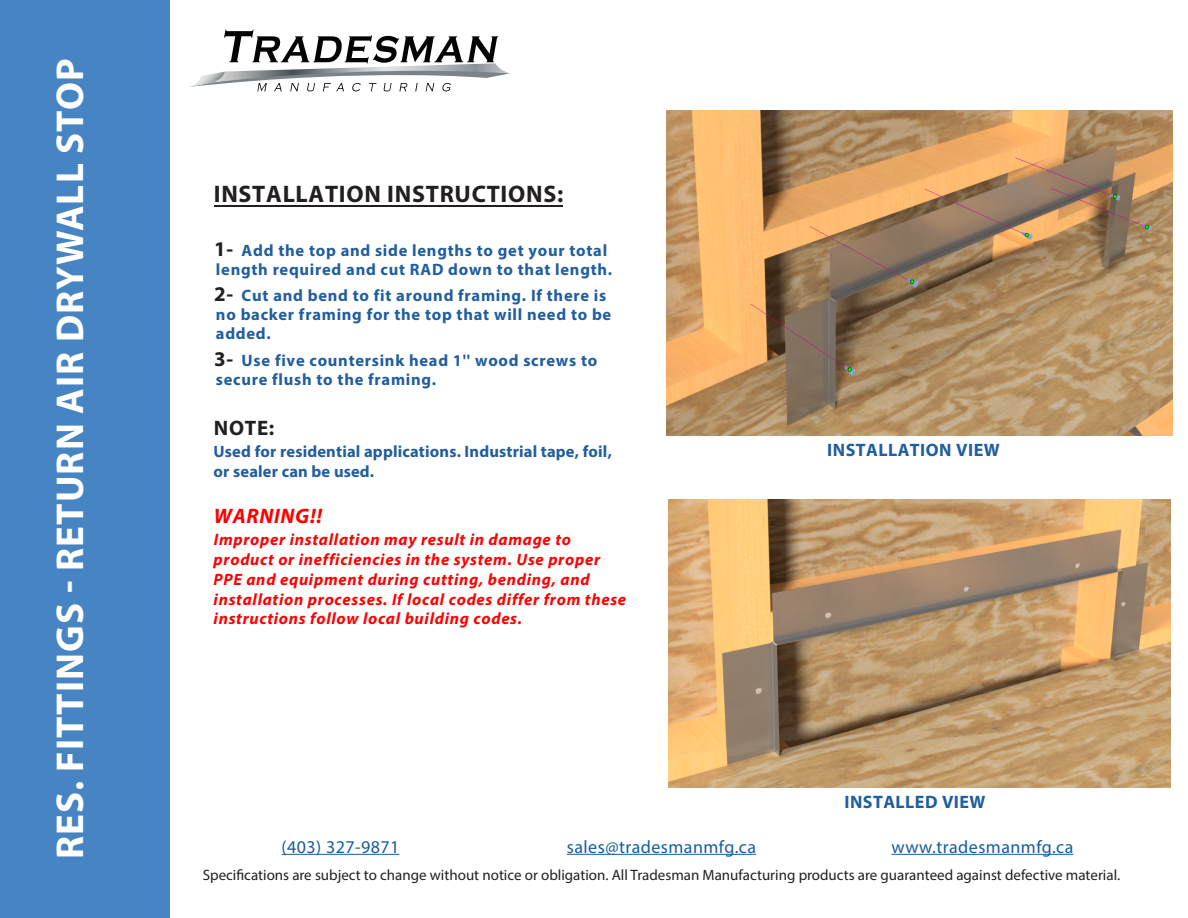
<style>
.page{position:relative;width:1188px;height:918px;background:#fff}
.page>*{position:absolute;margin:0;border:0;box-sizing:border-box;transform-origin:0 0}
.t1{font:700 39px "Myriad Pro";letter-spacing:.03em;color:#fff}
.t2{font:700 24px "Myriad Pro";letter-spacing:.03em;color:#231f20}
.t3{font:italic 700 21px "Myriad Pro";letter-spacing:.035em;color:#f00}
.t4{font:700 21px "Myriad Pro";color:#231f20}
.t5{font:18px "Myriad Pro";letter-spacing:.025em;color:#175d9e}
.t6{font:700 18px "Myriad Pro";letter-spacing:.025em;color:#215e9f}
.t7{font:700 16.5px/19px "Myriad Pro";letter-spacing:.045em;color:#215e9f}
.t8{font:italic 700 16.5px/19.8px "Myriad Pro";letter-spacing:.045em;color:#f00}
.t9{font:700 16.5px/19.8px "Myriad Pro";letter-spacing:.01em;color:#215e9f}
.t10{font:15px "Myriad Pro";color:#231f20}
.s1{font-size:21px;color:#231f20}
</style>
<div class="page">
<div style="left:0;top:0;width:169px;height:918px;background:#4784c4"></div>
<hr style="left:282px;top:854px;width:117px;height:1px;background:#175d9e">
<hr style="left:567px;top:854px;width:189px;height:1px;background:#175d9e">
<hr style="left:891px;top:854px;width:183px;height:1px;background:#175d9e">
<svg style="left:190px;top:30px;width:320px;height:61px"></svg>
<hr style="left:214px;top:205px;width:349px;height:1px;background:#231f20">
<img style="left:668px;top:499px;width:503px;height:288px">
<img style="left:667px;top:110px;width:506px;height:326px">
<p class="t1" style="left:45px;top:859px;width:802px;rotate:-90deg">RES. FITTINGS - RETURN AIR DRYWALL STOP</p>
<h2 class="t2" style="left:214px;top:179px;width:351px">INSTALLATION INSTRUCTIONS:</h2>
<p class="t7" style="left:214px;top:240px;width:400px"><span class="s1">1-</span> Add the top and side lengths to get your total length required and cut RAD down to that length.</p>
<p class="t7" style="left:214px;top:286px;width:399px"><span class="s1">2-</span> Cut and bend to fit around framing. If there is no backer framing for the top that will need to be added.</p>
<p class="t7" style="left:214px;top:350px;width:385px"><span class="s1">3-</span> Use five countersink head 1'' wood screws to secure flush to the framing.</p>
<p class="t4" style="left:214px;top:414px;width:62px">NOTE:</p>
<p class="t9" style="left:214px;top:441px;width:400px">Used for residential applications. Industrial tape, foil, or sealer can be used.</p>
<p class="t3" style="left:214px;top:503px;width:110px">WARNING!!</p>
<p class="t8" style="left:214px;top:529px;width:414px">Improper installation may result in damage to product or inefficiencies in the system. Use proper PPE and equipment during cutting, bending, and installation processes. If local codes differ from these instructions follow local building codes.</p>
<p class="t6" style="left:827px;top:438px;width:174px">INSTALLATION VIEW</p>
<p class="t6" style="left:844px;top:790px;width:143px">INSTALLED VIEW</p>
<p class="t5" style="left:282px;top:835px;width:119px">(403) 327-9871</p>
<p class="t5" style="left:567px;top:835px;width:191px">sales@tradesmanmfg.ca</p>
<p class="t5" style="left:891px;top:835px;width:184px">www.tradesmanmfg.ca</p>
<p class="t10" style="left:203px;top:865px;width:919px">Specifications are subject to change without notice or obligation. All Tradesman Manufacturing products are guaranteed against defective material.</p>
</div>
